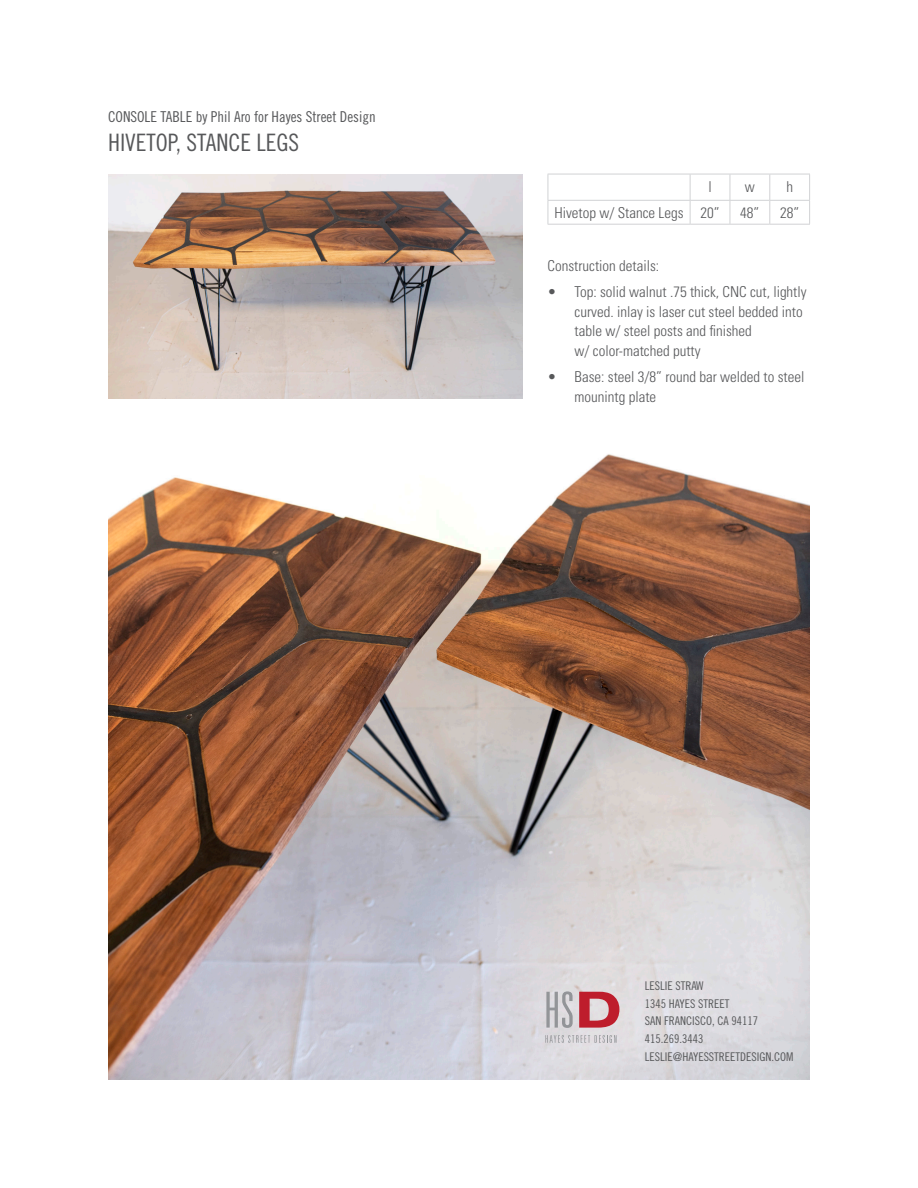
<style>
.page{position:relative;width:918px;height:1188px;background:#fff}
.page>*{position:absolute;margin:0;border:0;box-sizing:border-box;transform-origin:0 0}
.t1{font:24px "Trade Gothic Cond Eighteen";color:#57585a}
.t2{font:300 condensed 15px/19.5px "Univers";color:#57585a}
.t3{font:15px "Trade Gothic Cond Eighteen";color:#57585a}
.t4{font:12px "Trade Gothic Cond Eighteen";color:#57585a}
</style>
<div class="page">
<img style="left:108px;top:454px;width:702px;height:626px">
<img style="left:108px;top:175px;width:415px;height:224px">
<svg style="left:546px;top:991px;width:27px;height:37px"></svg>
<svg style="left:579px;top:992px;width:40px;height:36px"></svg>
<svg style="left:545px;top:1035px;width:72px;height:8px"></svg>
<hr style="left:548px;top:174px;width:142px;height:1px;background:#d1d2d4">
<hr style="left:690px;top:174px;width:40px;height:1px;background:#d1d2d4">
<hr style="left:730px;top:174px;width:40px;height:1px;background:#d1d2d4">
<hr style="left:770px;top:174px;width:40px;height:1px;background:#d1d2d4">
<hr style="left:548px;top:200px;width:142px;height:1px;background:#d1d2d4">
<svg style="left:548px;top:174px;width:1px;height:50px"></svg>
<hr style="left:690px;top:200px;width:40px;height:1px;background:#d1d2d4">
<svg style="left:690px;top:174px;width:1px;height:50px"></svg>
<hr style="left:730px;top:200px;width:40px;height:1px;background:#d1d2d4">
<svg style="left:730px;top:174px;width:1px;height:50px"></svg>
<hr style="left:770px;top:200px;width:40px;height:1px;background:#d1d2d4">
<svg style="left:769px;top:174px;width:1px;height:50px"></svg>
<svg style="left:809px;top:175px;width:1px;height:49px"></svg>
<hr style="left:548px;top:224px;width:142px;height:1px;background:#d1d2d4">
<hr style="left:690px;top:224px;width:40px;height:1px;background:#d1d2d4">
<hr style="left:730px;top:224px;width:40px;height:1px;background:#d1d2d4">
<hr style="left:770px;top:224px;width:40px;height:1px;background:#d1d2d4">
<p class="t3" style="left:108px;top:108px;width:269px">CONSOLE TABLE by Phil Aro for Hayes Street Design</p>
<p class="t1" style="left:108px;top:128px;width:193px">HIVETOP, STANCE LEGS</p>
<p class="t2" style="left:708px;top:177px;width:5px">l</p>
<p class="t2" style="left:745px;top:177px;width:12px">w</p>
<p class="t2" style="left:786px;top:177px;width:8px">h</p>
<p class="t2" style="left:554px;top:203px;width:131px">Hivetop w/ Stance Legs</p>
<p class="t2" style="left:700px;top:203px;width:21px">20”</p>
<p class="t2" style="left:740px;top:203px;width:21px">48”</p>
<p class="t2" style="left:780px;top:203px;width:21px">28”</p>
<p class="t2" style="left:548px;top:256px;width:113px">Construction details:</p>
<p class="t2" style="left:575px;top:282px;width:234px;text-indent:-27px">• Top: solid walnut .75 thick, CNC cut, lightly curved. inlay is laser cut steel bedded into table w/ steel posts and finished<br>w/ color-matched putty</p>
<p class="t2" style="left:575px;top:367px;width:231px;text-indent:-27px">• Base: steel 3/8” round bar welded to steel mounintg plate</p>
<p class="t4" style="left:645px;top:979px;width:60px">LESLIE STRAW</p>
<p class="t4" style="left:645px;top:996px;width:86px">1345 HAYES STREET</p>
<p class="t4" style="left:645px;top:1014px;width:115px">SAN FRANCISCO, CA 94117</p>
<p class="t4" style="left:645px;top:1032px;width:60px">415.269.3443</p>
<p class="t4" style="left:645px;top:1049px;width:150px">LESLIE@HAYESSTREETDESIGN.COM</p>
</div>
